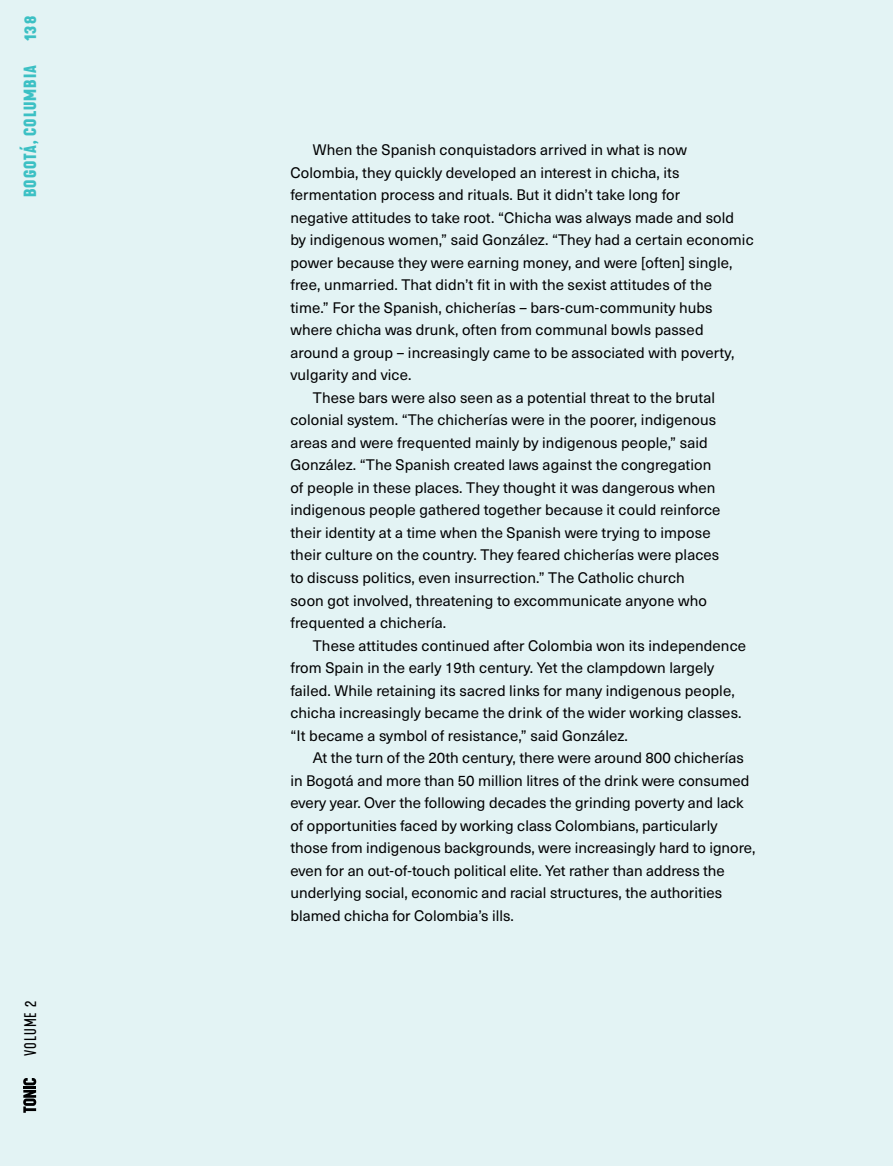
<style>
.page{position:relative;width:893px;height:1166px;background:#fff}
.page>*{position:absolute;margin:0;border:0;box-sizing:border-box;transform-origin:0 0}
.t1{font:700 16.5px "Kapra Neue Pro";letter-spacing:.065em;color:#3cc0c4}
.t2{font:15.75px "Kapra Neue Pro";letter-spacing:.065em;color:#000001}
.t3{font:15px "Neue Haas Unica Pro";letter-spacing:.005em;color:#000001}
</style>
<div class="page">
<div style="left:0;top:0;width:893px;height:1165px;background:#e3f3f4"></div>
<svg style="left:23px;top:1078px;width:13px;height:34px"></svg>
<p class="t1" style="left:19px;top:41px;width:26px;rotate:-90deg">138</p>
<p class="t1" style="left:19px;top:197px;width:134px;rotate:-90deg">BOGOTÁ, COLUMBIA</p>
<p class="t2" style="left:21px;top:1055px;width:56px;rotate:-90deg">VOLUME 2</p>
<p class="t3" style="left:313px;top:141px;width:375px">When the Spanish conquistadors arrived in what is now</p>
<p class="t3" style="left:290px;top:163px;width:391px">Colombia, they quickly developed an interest in chicha, its</p>
<p class="t3" style="left:290px;top:186px;width:391px">fermentation process and rituals. But it didn’t take long for</p>
<p class="t3" style="left:290px;top:208px;width:445px">negative attitudes to take root. “Chicha was always made and sold</p>
<p class="t3" style="left:290px;top:231px;width:465px">by indigenous women,” said González. “They had a certain economic</p>
<p class="t3" style="left:290px;top:253px;width:444px">power because they were earning money, and were [often] single,</p>
<p class="t3" style="left:290px;top:276px;width:423px">free, unmarried. That didn’t fit in with the sexist attitudes of the</p>
<p class="t3" style="left:290px;top:298px;width:424px">time.” For the Spanish, chicherías – bars-cum-community hubs</p>
<p class="t3" style="left:290px;top:321px;width:415px">where chicha was drunk, often from communal bowls passed</p>
<p class="t3" style="left:290px;top:343px;width:445px">around a group – increasingly came to be associated with poverty,</p>
<p class="t3" style="left:290px;top:366px;width:123px">vulgarity and vice.</p>
<p class="t3" style="left:313px;top:388px;width:404px">These bars were also seen as a potential threat to the brutal</p>
<p class="t3" style="left:290px;top:411px;width:427px">colonial system. “The chicherías were in the poorer, indigenous</p>
<p class="t3" style="left:290px;top:433px;width:419px">areas and were frequented mainly by indigenous people,” said</p>
<p class="t3" style="left:290px;top:456px;width:422px">González. “The Spanish created laws against the congregation</p>
<p class="t3" style="left:290px;top:478px;width:427px">of people in these places. They thought it was dangerous when</p>
<p class="t3" style="left:290px;top:501px;width:432px">indigenous people gathered together because it could reinforce</p>
<p class="t3" style="left:290px;top:523px;width:422px">their identity at a time when the Spanish were trying to impose</p>
<p class="t3" style="left:290px;top:546px;width:430px">their culture on the country. They feared chicherías were places</p>
<p class="t3" style="left:290px;top:568px;width:396px">to discuss politics, even insurrection.” The Catholic church</p>
<p class="t3" style="left:290px;top:591px;width:418px">soon got involved, threatening to excommunicate anyone who</p>
<p class="t3" style="left:290px;top:613px;width:157px">frequented a chichería.</p>
<p class="t3" style="left:313px;top:636px;width:435px">These attitudes continued after Colombia won its independence</p>
<p class="t3" style="left:290px;top:658px;width:425px">from Spain in the early 19th century. Yet the clampdown largely</p>
<p class="t3" style="left:290px;top:681px;width:446px">failed. While retaining its sacred links for many indigenous people,</p>
<p class="t3" style="left:290px;top:703px;width:453px">chicha increasingly became the drink of the wider working classes.</p>
<p class="t3" style="left:290px;top:726px;width:339px">“It became a symbol of resistance,” said González.</p>
<p class="t3" style="left:313px;top:748px;width:432px">At the turn of the 20th century, there were around 800 chicherías</p>
<p class="t3" style="left:290px;top:771px;width:461px">in Bogotá and more than 50 million litres of the drink were consumed</p>
<p class="t3" style="left:290px;top:793px;width:455px">every year. Over the following decades the grinding poverty and lack</p>
<p class="t3" style="left:290px;top:816px;width:428px">of opportunities faced by working class Colombians, particularly</p>
<p class="t3" style="left:290px;top:838px;width:467px">those from indigenous backgrounds, were increasingly hard to ignore,</p>
<p class="t3" style="left:290px;top:861px;width:436px">even for an out-of-touch political elite. Yet rather than address the</p>
<p class="t3" style="left:290px;top:883px;width:433px">underlying social, economic and racial structures, the authorities</p>
<p class="t3" style="left:290px;top:906px;width:225px">blamed chicha for Colombia’s ills.</p>
</div>
